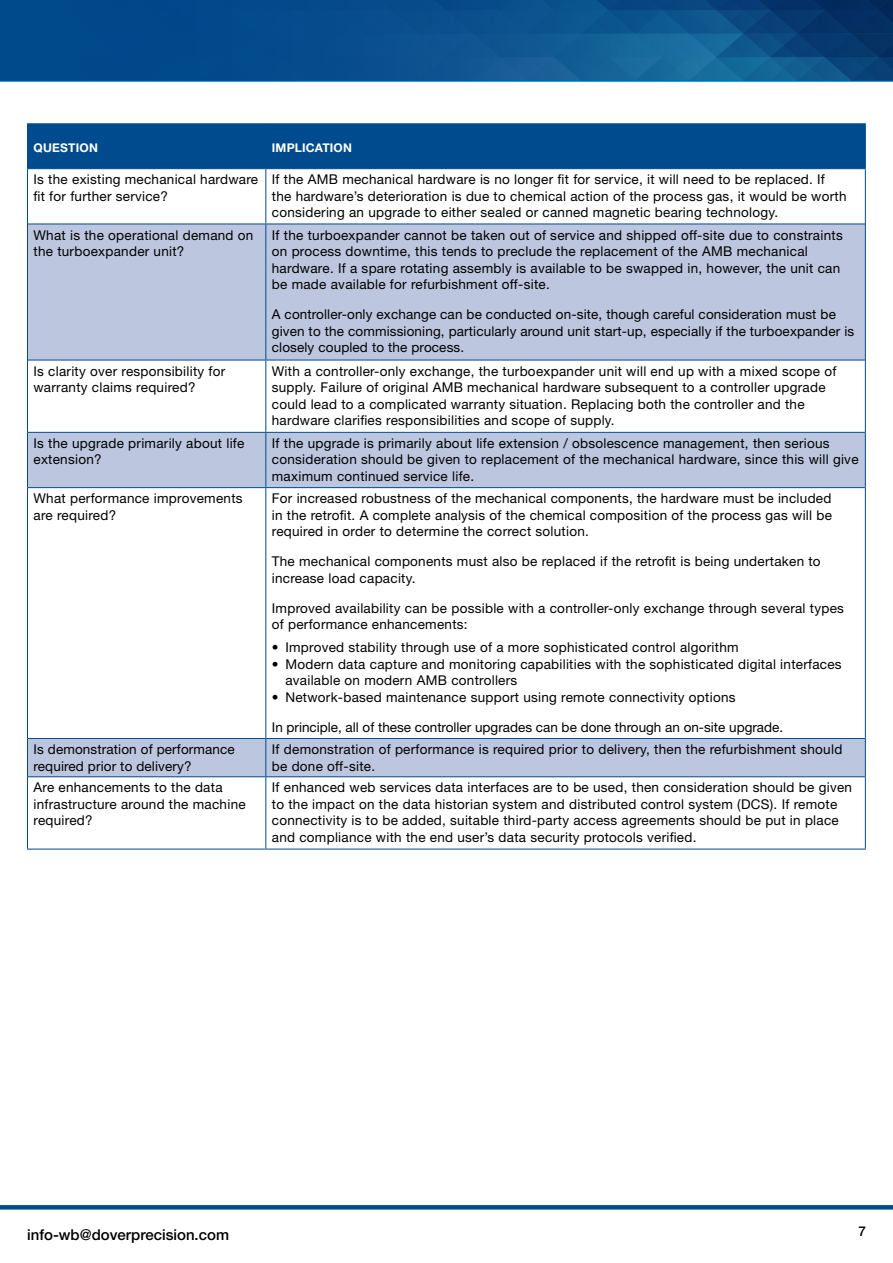
<style>
.page{position:relative;width:893px;height:1263px;background:#fff}
.page>*{position:absolute;margin:0;border:0;box-sizing:border-box;transform-origin:0 0}
.t1{font:500 15px "Helvetica Neue LT Std";color:#000}
.t2{font:13.5px/16.5px "Helvetica Neue LT Std";letter-spacing:.02em;color:#000}
.t3{font:13.5px "Helvetica Neue LT Std";color:#000}
.t4{font:500 13.5px "Helvetica Neue LT Std";color:#000}
.t5{font:700 12px "Helvetica Neue LT Std";letter-spacing:.02em;color:#fff}
</style>
<div class="page">
<svg style="left:0;top:1205px;width:893px;height:4px;background:#054e8f"></svg>
<div style="left:28px;top:124px;width:837px;height:44px;background:#004b8d"></div>
<svg style="left:28px;top:224px;width:837px;height:552px"></svg>
<hr style="left:27px;top:169px;width:1px;height:55px;background:#004b8d">
<hr style="left:27px;top:360px;width:1px;height:72px;background:#004b8d">
<hr style="left:265px;top:169px;width:1px;height:54px;background:#004b8d">
<hr style="left:865px;top:169px;width:1px;height:55px;background:#004b8d">
<hr style="left:265px;top:360px;width:1px;height:72px;background:#004b8d">
<hr style="left:865px;top:360px;width:1px;height:72px;background:#004b8d">
<hr style="left:27px;top:224px;width:1px;height:136px;background:#004b8d">
<hr style="left:28px;top:223px;width:238px;height:1px;background:#004b8d">
<hr style="left:266px;top:223px;width:599px;height:1px;background:#004b8d">
<hr style="left:265px;top:224px;width:1px;height:136px;background:#004b8d">
<hr style="left:865px;top:224px;width:1px;height:136px;background:#004b8d">
<hr style="left:28px;top:360px;width:238px;height:1px;background:#004b8d">
<hr style="left:266px;top:360px;width:599px;height:1px;background:#004b8d">
<hr style="left:27px;top:432px;width:1px;height:56px;background:#004b8d">
<hr style="left:28px;top:432px;width:238px;height:1px;background:#004b8d">
<hr style="left:266px;top:432px;width:599px;height:1px;background:#004b8d">
<hr style="left:265px;top:433px;width:1px;height:54px;background:#004b8d">
<hr style="left:865px;top:432px;width:1px;height:56px;background:#004b8d">
<hr style="left:27px;top:488px;width:1px;height:250px;background:#004b8d">
<hr style="left:27px;top:777px;width:1px;height:71px;background:#004b8d">
<hr style="left:28px;top:487px;width:238px;height:1px;background:#004b8d">
<hr style="left:266px;top:487px;width:599px;height:1px;background:#004b8d">
<hr style="left:265px;top:488px;width:1px;height:250px;background:#004b8d">
<hr style="left:865px;top:488px;width:1px;height:250px;background:#004b8d">
<hr style="left:265px;top:777px;width:1px;height:71px;background:#004b8d">
<hr style="left:865px;top:777px;width:1px;height:71px;background:#004b8d">
<hr style="left:27px;top:848px;width:239px;height:1px;background:#004b8d">
<hr style="left:266px;top:848px;width:600px;height:1px;background:#004b8d">
<hr style="left:27px;top:738px;width:1px;height:39px;background:#004b8d">
<hr style="left:28px;top:738px;width:238px;height:1px;background:#004b8d">
<hr style="left:266px;top:738px;width:599px;height:1px;background:#004b8d">
<hr style="left:265px;top:739px;width:1px;height:37px;background:#004b8d">
<hr style="left:865px;top:738px;width:1px;height:39px;background:#004b8d">
<hr style="left:28px;top:776px;width:238px;height:1px;background:#004b8d">
<hr style="left:266px;top:776px;width:599px;height:1px;background:#004b8d">
<hr style="left:27px;top:123px;width:239px;height:1px;background:#004b8d">
<hr style="left:27px;top:124px;width:1px;height:44px;background:#004b8d">
<hr style="left:266px;top:123px;width:600px;height:1px;background:#004b8d">
<hr style="left:865px;top:124px;width:1px;height:44px;background:#004b8d">
<hr style="left:27px;top:168px;width:239px;height:1px;background:#004b8d">
<hr style="left:266px;top:168px;width:600px;height:1px;background:#004b8d">
<svg style="left:0;top:0;width:893px;height:81px;background:#084e8a"></svg>
<p class="t5" style="left:33px;top:140px;width:66px">QUESTION</p>
<p class="t5" style="left:272px;top:140px;width:82px">IMPLICATION</p>
<p class="t2" style="left:33px;top:171px;width:226px">Is the existing mechanical hardware fit for further service?</p>
<p class="t2" style="left:272px;top:171px;width:576px">If the AMB mechanical hardware is no longer fit for service, it will need to be replaced. If the hardware’s deterioration is due to chemical action of the process gas, it would be worth considering an upgrade to either sealed or canned magnetic bearing technology.</p>
<p class="t2" style="left:33px;top:226px;width:221px">What is the operational demand on the turboexpander unit?</p>
<p class="t2" style="left:272px;top:226px;width:572px">If the turboexpander cannot be taken out of service and shipped off-site due to constraints on process downtime, this tends to preclude the replacement of the AMB mechanical hardware. If a spare rotating assembly is available to be swapped in, however, the unit can be made available for refurbishment off-site.</p>
<p class="t2" style="left:272px;top:306px;width:584px">A controller-only exchange can be conducted on-site, though careful consideration must be given to the commissioning, particularly around unit start-up, especially if the turboexpander is closely coupled to the process.</p>
<p class="t2" style="left:33px;top:362px;width:193px">Is clarity over responsibility for warranty claims required?</p>
<p class="t2" style="left:272px;top:362px;width:566px">With a controller-only exchange, the turboexpander unit will end up with a mixed scope of supply. Failure of original AMB mechanical hardware subsequent to a controller upgrade could lead to a complicated warranty situation. Replacing both the controller and the hardware clarifies responsibilities and scope of supply.</p>
<p class="t2" style="left:33px;top:435px;width:212px">Is the upgrade primarily about life extension?</p>
<p class="t2" style="left:272px;top:435px;width:588px">If the upgrade is primarily about life extension / obsolescence management, then serious consideration should be given to replacement of the mechanical hardware, since this will give maximum continued service life.</p>
<p class="t2" style="left:33px;top:490px;width:211px">What performance improvements are required?</p>
<p class="t2" style="left:272px;top:490px;width:562px;text-align:justify">For increased robustness of the mechanical components, the hardware must be included in the retrofit. A complete analysis of the chemical composition of the process gas will be required in order to determine the correct solution.</p>
<p class="t2" style="left:272px;top:553px;width:550px">The mechanical components must also be replaced if the retrofit is being undertaken to increase load capacity.</p>
<p class="t2" style="left:272px;top:599px;width:574px">Improved availability can be possible with a controller-only exchange through several types of performance enhancements:</p>
<p class="t2" style="left:272px;top:639px;width:468px">• Improved stability through use of a more sophisticated control algorithm</p>
<p class="t2" style="left:285px;top:656px;width:558px;text-indent:-14px">• Modern data capture and monitoring capabilities with the sophisticated digital interfaces available on modern AMB controllers</p>
<p class="t2" style="left:272px;top:689px;width:465px">• Network-based maintenance support using remote connectivity options</p>
<p class="t3" style="left:272px;top:719px;width:513px">In principle, all of these controller upgrades can be done through an on-site upgrade.</p>
<p class="t2" style="left:33px;top:741px;width:203px">Is demonstration of performance required prior to delivery?</p>
<p class="t2" style="left:272px;top:741px;width:572px">If demonstration of performance is required prior to delivery, then the refurbishment should be done off-site.</p>
<p class="t2" style="left:33px;top:779px;width:214px">Are enhancements to the data infrastructure around the machine required?</p>
<p class="t2" style="left:272px;top:779px;width:582px">If enhanced web services data interfaces are to be used, then consideration should be given to the impact on the data historian system and distributed control system (DCS). If remote connectivity is to be added, suitable third-party access agreements should be put in place and compliance with the end user’s data security protocols verified.</p>
<p class="t1" style="left:27px;top:1225px;width:203px">info-wb@doverprecision.com</p>
<p class="t4" style="left:858px;top:1223px;width:9px">7</p>
</div>
